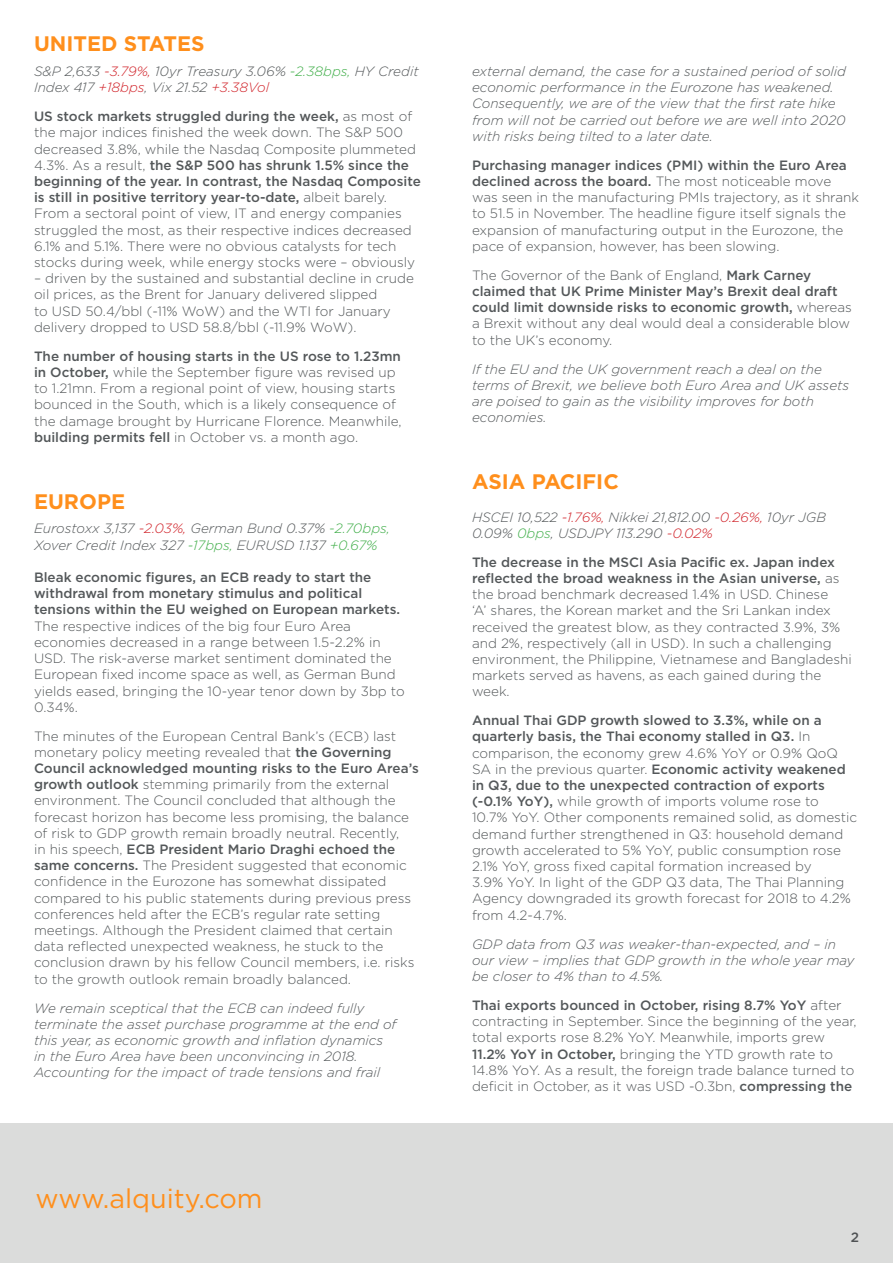
<style>
.page{position:relative;width:893px;height:1263px;background:#fff}
.page>*{position:absolute;margin:0;border:0;box-sizing:border-box;transform-origin:0 0}
.t1{font:27px "Gotham";color:#ff8f1c}
.Body{font:700 21px "Gotham";color:#ff8f1c}
.Intro{font:700 21px "Gotham";color:#ff8f1c}
.Body-2{font:300 13.5px/16.2px "Gotham";color:#54585a}
.Body-3{font:italic 300 13.5px/16.2px "Gotham";color:#54585a}
.Section_header{font:300 13.5px/16.2px "Gotham";color:#54585a}
.Section_header-2{font:italic 300 13.5px/16.2px "Gotham";color:#54585a}
.t2{font:500 13.5px "Gotham";color:#505355}
.s1{color:#d1232a}
.s2{color:#40ae49}
.s3{font-weight:500}
</style>
<div class="page">
<div style="left:0;top:1123px;width:893px;height:140px;background:#dbdcdb"></div>
<p class="Intro" style="left:34px;top:30px;width:172px">UNITED STATES</p>
<p class="Section_header-2" style="left:34px;top:63px;width:386px">S&amp;P 2,633 <span class="s1">-3.79%,</span> 10yr Treasury 3.06% <span class="s2">-2.38bps,</span> HY Credit<br>Index 417 <span class="s1">+18bps</span>, Vix 21.52 <span class="s1">+3.38Vol</span></p>
<p class="Body-2" style="left:34px;top:108px;width:388px"><span class="s3">US stock markets struggled during the week,</span> as most of the major indices finished the week down. The S&amp;P 500 decreased 3.8%, while the Nasdaq Composite plummeted 4.3%. As a result, <span class="s3">the S&amp;P 500 has shrunk 1.5% since the beginning of the year. In contrast, the Nasdaq Composite is still in positive territory year-to-date,</span> albeit barely.<br>From a sectoral point of view, IT and energy companies struggled the most, as their respective indices decreased 6.1% and 5.1%. There were no obvious catalysts for tech stocks during week, while energy stocks were – obviously</p>
<p class="Body-2" style="left:34px;top:270px;width:381px">– driven by the sustained and substantial decline in crude oil prices, as the Brent for January delivered slipped<br>to USD 50.4/bbl (-11% WoW) and the WTI for January delivery dropped to USD 58.8/bbl (-11.9% WoW).</p>
<p class="Body-2" style="left:34px;top:348px;width:369px"><span class="s3">The number of housing starts in the US rose to 1.23mn in October,</span> while the September figure was revised up to 1.21mn. From a regional point of view, housing starts bounced in the South, which is a likely consequence of the damage brought by Hurricane Florence. Meanwhile, <span class="s3">building permits fell</span> in October vs. a month ago.</p>
<p class="Body" style="left:34px;top:487px;width:93px">EUROPE</p>
<p class="Section_header-2" style="left:34px;top:520px;width:357px">Eurostoxx 3,137 <span class="s1">-2.03%,</span> German Bund 0.37% <span class="s2">-2.70bps,<br></span>Xover Credit Index 327 <span class="s2">-17bps,</span> EURUSD 1.137 <span class="s2">+0.67%</span></p>
<p class="Section_header" style="left:34px;top:569px;width:372px"><span class="s3">Bleak economic figures, an ECB ready to start the withdrawal from monetary stimulus and political tensions within the EU weighed on European markets.<br></span>The respective indices of the big four Euro Area economies decreased in a range between 1.5-2.2% in USD. The risk-averse market sentiment dominated the European fixed income space as well, as German Bund yields eased, bringing the 10-year tenor down by 3bp to 0.34%.</p>
<p class="Body-2" style="left:34px;top:727px;width:386px">The minutes of the European Central Bank’s (ECB) last monetary policy meeting revealed that <span class="s3">the Governing Council acknowledged mounting risks to the Euro Area’s growth outlook</span> stemming primarily from the external environment. The Council concluded that although the forecast horizon has become less promising, the balance of risk to GDP growth remain broadly neutral. Recently,<br>in his speech, <span class="s3">ECB President Mario Draghi echoed the same concerns.</span> The President suggested that economic confidence in the Eurozone has somewhat dissipated compared to his public statements during previous press conferences held after the ECB’s regular rate setting meetings. Although the President claimed that certain data reflected unexpected weakness, he stuck to the conclusion drawn by his fellow Council members, i.e. risks to the growth outlook remain broadly balanced.</p>
<p class="Body-3" style="left:34px;top:999px;width:364px">We remain sceptical that the ECB can indeed fully terminate the asset purchase programme at the end of this year, as economic growth and inflation dynamics in the Euro Area have been unconvincing in 2018.<br>Accounting for the impact of trade tensions and frail</p>
<h1 class="t1" style="left:35px;top:1181px;width:229px">www.alquity.com</h1>
<p class="Body-3" style="left:472px;top:63px;width:376px">external demand, the case for a sustained period of solid economic performance in the Eurozone has weakened.<br>Consequently, we are of the view that the first rate hike from will not be carried out before we are well into 2020 with risks being tilted to a later date.</p>
<p class="Body-2" style="left:472px;top:157px;width:388px"><span class="s3">Purchasing manager indices (PMI) within the Euro Area declined across the board.</span> The most noticeable move was seen in the manufacturing PMIs trajectory, as it shrank to 51.5 in November. The headline figure itself signals the expansion of manufacturing output in the Eurozone, the pace of expansion, however, has been slowing.</p>
<p class="Body-2" style="left:472px;top:267px;width:381px">The Governor of the Bank of England, <span class="s3">Mark Carney claimed that UK Prime Minister May’s Brexit deal draft could limit downside risks to economic growth,</span> whereas a Brexit without any deal would deal a considerable blow to the UK’s economy.</p>
<p class="Body-3" style="left:472px;top:360px;width:379px">If the EU and the UK government reach a deal on the terms of Brexit, we believe both Euro Area and UK assets are poised to gain as the visibility improves for both economies.</p>
<p class="Body" style="left:472px;top:468px;width:148px">ASIA PACIFIC</p>
<p class="Section_header-2" style="left:472px;top:508px;width:355px">HSCEI 10,522 <span class="s1">-1.76%,</span> Nikkei 21,812.00 <span class="s1">-0.26%,</span> 10yr JGB<br>0.09% <span class="s2">0bps</span>, USDJPY 113.290 <span class="s1">-0.02%</span></p>
<p class="Body-2" style="left:472px;top:553px;width:381px"><span class="s3">The decrease in the MSCI Asia Pacific ex. Japan index reflected the broad weakness in the Asian universe,</span> as the broad benchmark decreased 1.4% in USD. Chinese<br>‘A’ shares, the Korean market and the Sri Lankan index received the greatest blow, as they contracted 3.9%, 3% and 2%, respectively (all in USD). In such a challenging environment, the Philippine, Vietnamese and Bangladeshi markets served as havens, as each gained during the week.</p>
<p class="Body-2" style="left:472px;top:712px;width:387px"><span class="s3">Annual Thai GDP growth slowed to 3.3%, while on a quarterly basis, the Thai economy stalled in Q3.</span> In comparison, the economy grew 4.6% YoY or 0.9% QoQ SA in the previous quarter. <span class="s3">Economic activity weakened in Q3, due to the unexpected contraction of exports (-0.1% YoY),</span> while growth of imports volume rose to 10.7% YoY. Other components remained solid, as domestic demand further strengthened in Q3: household demand growth accelerated to 5% YoY, public consumption rose 2.1% YoY, gross fixed capital formation increased by<br>3.9% YoY. In light of the GDP Q3 data, The Thai Planning Agency downgraded its growth forecast for 2018 to 4.2% from 4.2-4.7%.</p>
<p class="Body-3" style="left:472px;top:935px;width:384px">GDP data from Q3 was weaker-than-expected, and – in our view – implies that GDP growth in the whole year may be closer to 4% than to 4.5%.</p>
<p class="Body-2" style="left:472px;top:997px;width:386px"><span class="s3">Thai exports bounced in October, rising 8.7% YoY</span> after contracting in September. Since the beginning of the year, total exports rose 8.2% YoY. Meanwhile, imports grew <span class="s3">11.2% YoY in October,</span> bringing the YTD growth rate to 14.8% YoY. As a result, the foreign trade balance turned to deficit in October, as it was USD -0.3bn, <span class="s3">compressing the</span></p>
<p class="t2" style="left:851px;top:1228px;width:10px">2</p>
</div>
